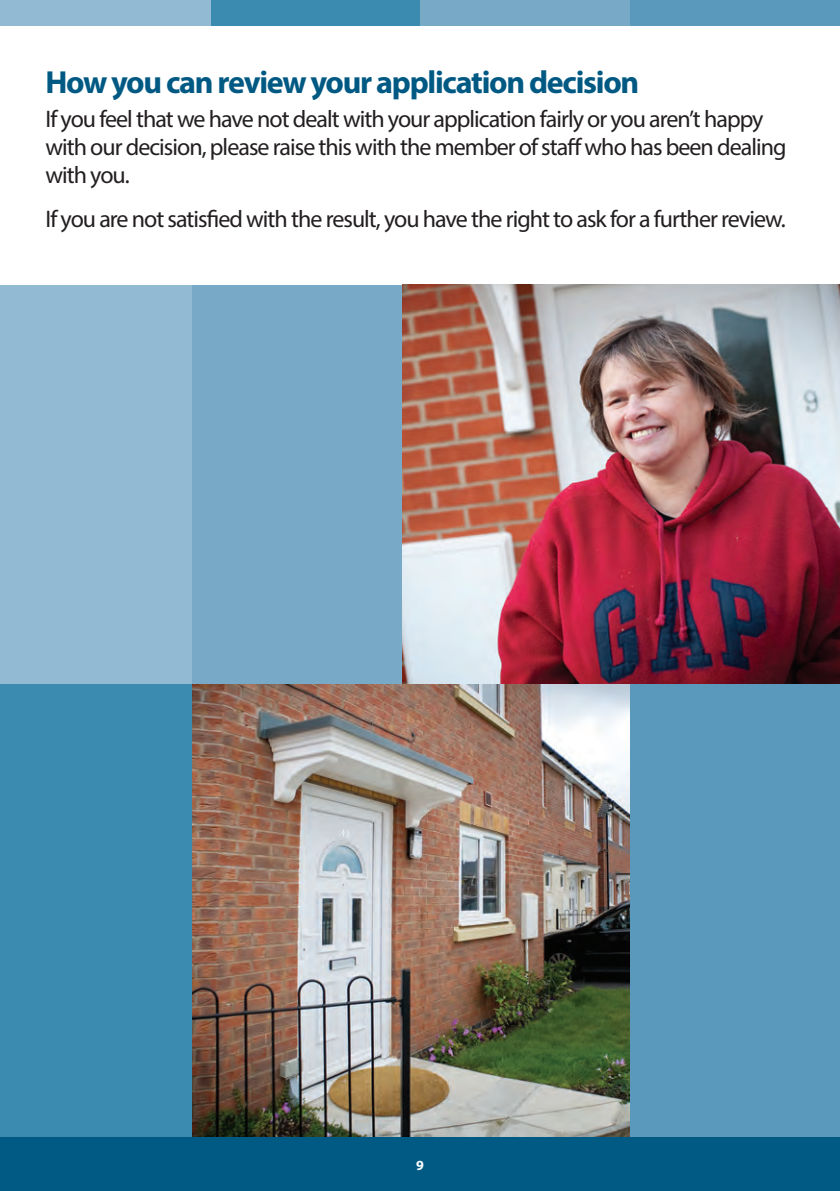
<style>
.page{position:relative;width:840px;height:1191px;background:#fff}
.page>*{position:absolute;margin:0;border:0;box-sizing:border-box;transform-origin:0 0}
.t1{font:700 32px "Myriad Pro";letter-spacing:-.04em;color:#005983}
.t2{font:24px/28px "Myriad Pro";letter-spacing:-.04em;color:#231f20}
.t3{font:700 14px "Myriad Pro";color:#fff}
</style>
<div class="page">
<div style="left:0;top:285px;width:193px;height:399px;background:#93bad3"></div>
<div style="left:193px;top:285px;width:210px;height:399px;background:#78a9c7"></div>
<img style="left:403px;top:285px;width:436px;height:399px">
<div style="left:0;top:684px;width:193px;height:463px;background:#3b8aaf"></div>
<div style="left:629px;top:684px;width:210px;height:463px;background:#5a99bb"></div>
<img style="left:193px;top:684px;width:436px;height:453px">
<div style="left:210px;top:0;width:210px;height:26px;background:#3b8aaf"></div>
<div style="left:0;top:0;width:210px;height:26px;background:#93bad3"></div>
<div style="left:420px;top:0;width:209px;height:26px;background:#78a9c7"></div>
<div style="left:629px;top:0;width:210px;height:26px;background:#5a99bb"></div>
<div style="left:0;top:1137px;width:839px;height:54px;background:#005a84"></div>
<p class="t1" style="left:45px;top:61px;width:595px">How you can review your application decision</p>
<p class="t2" style="left:45px;top:104px;width:742px">If you feel that we have not dealt with your application fairly or you aren’t happy with our decision, please raise this with the member of staff who has been dealing with you.</p>
<p class="t2" style="left:45px;top:204px;width:741px">If you are not satisfied with the result, you have the right to ask for a further review.</p>
<p class="t3" style="left:416px;top:1155px;width:9px">9</p>
</div>
